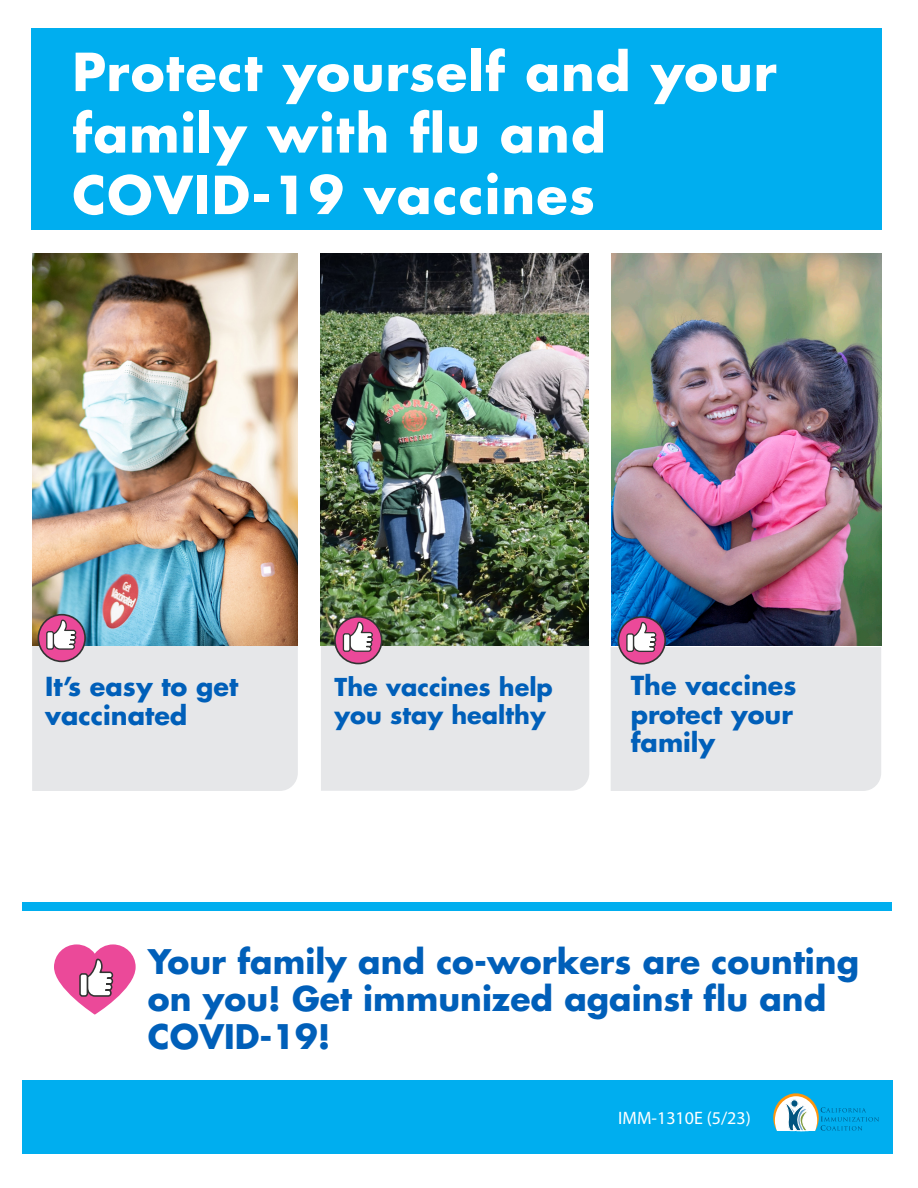
<style>
.page{position:relative;width:918px;height:1188px;background:#fff}
.page>*{position:absolute;margin:0;border:0;box-sizing:border-box;transform-origin:0 0}
.t1{font:700 51px/61.5px "Futura Std";letter-spacing:.025em;color:#fff}
.t2{font:700 33px/37.5px "Futura Std";color:#005fb9}
.SubTitle__H2{font:700 25.5px/28.5px "Futura Std";color:#005fb9}
.SubTitle__H2-2{font:700 24px/28.5px "Futura Std";color:#005fb9}
.t3{font:18px "Myriad Pro";color:#fff}
</style>
<div class="page">
<div style="left:31px;top:28px;width:851px;height:202px;background:#00aeef"></div>
<div style="left:23px;top:1080px;width:870px;height:74px;background:#00aeef"></div>
<div style="left:23px;top:902px;width:869px;height:8px;background:#00aeef"></div>
<img style="left:321px;top:253px;width:268px;height:368px">
<img style="left:32px;top:253px;width:266px;height:366px">
<svg style="left:773px;top:1093px;width:106px;height:38px"></svg>
<svg style="left:54px;top:944px;width:82px;height:71px"></svg>
<div style="left:80px;top:974px;width:7px;height:22px;background:#fff;border-radius:2px"></div>
<div style="left:79px;top:973px;width:9px;height:24px;border:2px solid #323332;border-radius:2px"></div>
<svg style="left:38px;top:615px;width:47px;height:46px"></svg>
<div style="left:38px;top:614px;width:48px;height:48px;border:2px solid #323332;border-radius:50%"></div>
<svg style="left:32px;top:619px;width:266px;height:172px;background:#d8d8dc"></svg>
<div style="left:47px;top:632px;width:6px;height:17px;background:#fff;border-radius:2px"></div>
<div style="left:46px;top:631px;width:8px;height:19px;border:1px solid #323332;border-radius:2px"></div>
<svg style="left:335px;top:617px;width:47px;height:47px"></svg>
<div style="left:334px;top:616px;width:48px;height:48px;border:2px solid #323332;border-radius:50%"></div>
<svg style="left:321px;top:621px;width:268px;height:170px;background:#d3d3d2"></svg>
<div style="left:343px;top:634px;width:7px;height:17px;background:#fff;border-radius:2px"></div>
<div style="left:343px;top:633px;width:8px;height:19px;border:1px solid #323332;border-radius:2px"></div>
<img style="left:611px;top:253px;width:270px;height:368px">
<svg style="left:618px;top:617px;width:47px;height:47px"></svg>
<div style="left:618px;top:616px;width:48px;height:49px;border:2px solid #323332;border-radius:50%"></div>
<svg style="left:611px;top:621px;width:270px;height:170px;background:#cdccd3"></svg>
<div style="left:627px;top:634px;width:6px;height:17px;background:#fff;border-radius:2px"></div>
<div style="left:626px;top:633px;width:8px;height:19px;border:1px solid #323332;border-radius:2px"></div>
<h1 class="t1" style="left:72px;top:41px;width:706px">Protect yourself and your family with flu and<br>COVID-19 vaccines</h1>
<h2 class="SubTitle__H2" style="left:45px;top:672px;width:194px">It’s easy to get vaccinated</h2>
<h2 class="SubTitle__H2-2" style="left:335px;top:672px;width:220px">The vaccines help you stay healthy</h2>
<h2 class="SubTitle__H2" style="left:631px;top:671px;width:167px">The vaccines protect your family</h2>
<p class="t2" style="left:148px;top:942px;width:713px">Your family and co-workers are counting on you! Get immunized against flu and<br>COVID-19!</p>
<p class="t3" style="left:618px;top:1106px;width:134px">IMM-1310E (5/23)</p>
</div>
